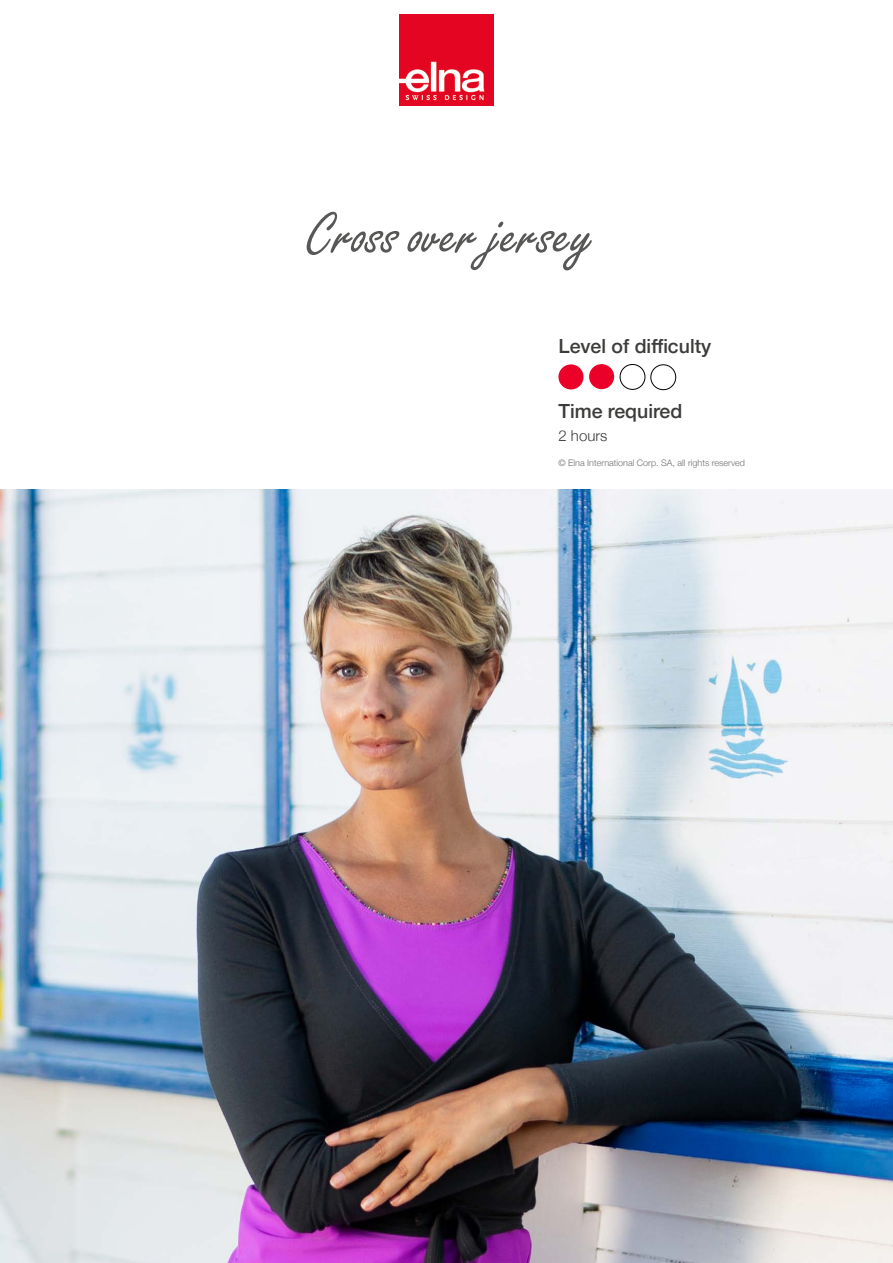
<style>
.page{position:relative;width:893px;height:1263px;background:#fff}
.page>*{position:absolute;margin:0;border:0;box-sizing:border-box;transform-origin:0 0}
.t1{font:60px "Freestyle Script";color:#575756}
.t2{font:500 19.5px "Helvetica Neue";color:#3c3c3b}
.t3{font:300 15px "Helvetica Neue";color:#3c3c3b}
.t4{font:300 9px "Helvetica Neue";color:#706f6f}
</style>
<div class="page">
<img style="left:400px;top:15px;width:93px;height:90px">
<img style="left:0;top:489px;width:893px;height:774px">
<div style="left:558px;top:364px;width:25px;height:25px;background:#eb0029;border-radius:50%"></div>
<div style="left:620px;top:364px;width:25px;height:26px;border:1px solid #000;border-radius:50%"></div>
<div style="left:650px;top:364px;width:26px;height:26px;border:1px solid #000;border-radius:50%"></div>
<div style="left:589px;top:364px;width:25px;height:25px;background:#eb0029;border-radius:50%"></div>
<h1 class="t1" style="left:306px;top:199px;width:287px">Cross over jersey</h1>
<h2 class="t2" style="left:558px;top:330px;width:154px">Level of difficulty</h2>
<h2 class="t2" style="left:558px;top:395px;width:125px">Time required</h2>
<h3 class="t3" style="left:558px;top:423px;width:50px">2 hours</h3>
<p class="t4" style="left:558px;top:456px;width:188px">© Elna International Corp. SA, all rights reserved</p>
</div>
